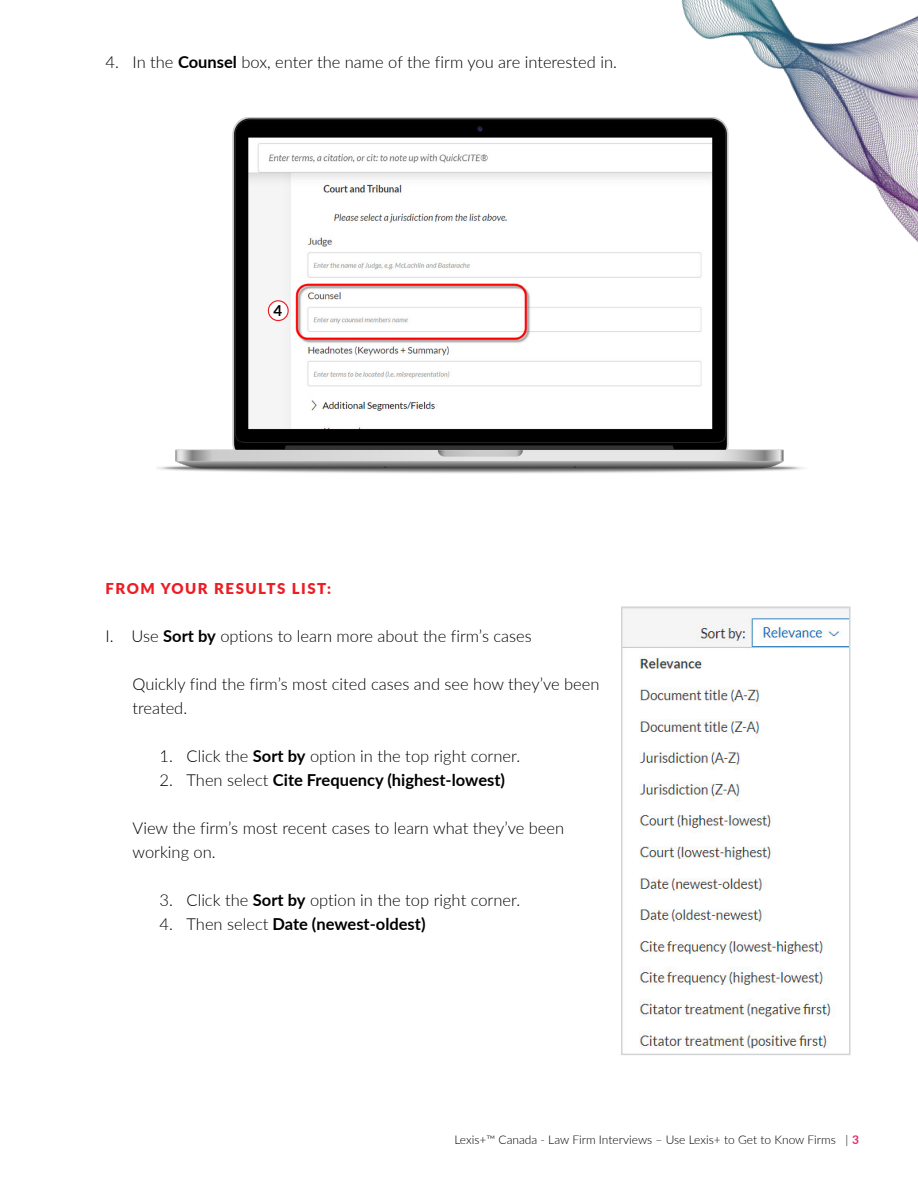
<style>
.page{position:relative;width:918px;height:1188px;background:#fff}
.page>*{position:absolute;margin:0;border:0;box-sizing:border-box;transform-origin:0 0}
.t1{font:300 16.5px/24px "Lato";color:#000}
.t2{font:700 16.5px "Lato";color:#000}
.t3{font:700 15.15px "Lato";color:#000}
.t4{font:900 15px "Lato";letter-spacing:.1em;color:#ed1d24}
.t5{font:300 12px "Lato";color:#000}
.s1{font-weight:700}
.s2{font-weight:300}
.s3{font-weight:700;color:#ee2465}
</style>
<div class="page">
<img style="left:681px;top:0;width:237px;height:243px">
<img style="left:157px;top:105px;width:661px;height:368px">
<div style="left:268px;top:301px;width:20px;height:20px;background:#fff;border-radius:50%"></div>
<div style="left:268px;top:300px;width:21px;height:21px;border:1px solid #ed1d24;border-radius:50%"></div>
<img style="left:624px;top:610px;width:223px;height:439px">
<div style="left:621px;top:606px;width:229px;height:449px;border:2px solid #d1d3d4"></div>
<p class="t1" style="left:106px;top:50px;width:513px">4. In the <span class="s1">Counsel</span> box, enter the name of the firm you are interested in.</p>
<p class="t3" style="left:274px;top:299px;width:10px">4</p>
<p class="t4" style="left:106px;top:577px;width:227px">FROM YOUR RESULTS LIST:</p>
<p class="t1" style="left:106px;top:623px;width:428px">I. Use <span class="s1">Sort by</span> options to learn more about the firm’s cases</p>
<p class="t1" style="left:133px;top:671px;width:469px">Quickly find the firm’s most cited cases and see how they’ve been treated.</p>
<p class="t1" style="left:160px;top:743px;width:362px">1. Click the <span class="s1">Sort by</span> option in the top right corner.</p>
<p class="t2" style="left:160px;top:768px;width:347px"><span class="s2">2. Then select</span> Cite Frequency (highest-lowest)</p>
<p class="t1" style="left:133px;top:815px;width:433px">View the firm’s most recent cases to learn what they’ve been working on.</p>
<p class="t1" style="left:160px;top:887px;width:362px">3. Click the <span class="s1">Sort by</span> option in the top right corner.</p>
<p class="t2" style="left:160px;top:912px;width:267px"><span class="s2">4. Then select</span> Date (newest-oldest)</p>
<p class="t5" style="left:454px;top:1131px;width:406px">Lexis+™ Canada - Law Firm Interviews – Use Lexis+ to Get to Know Firms | <span class="s3">3</span></p>
</div>
